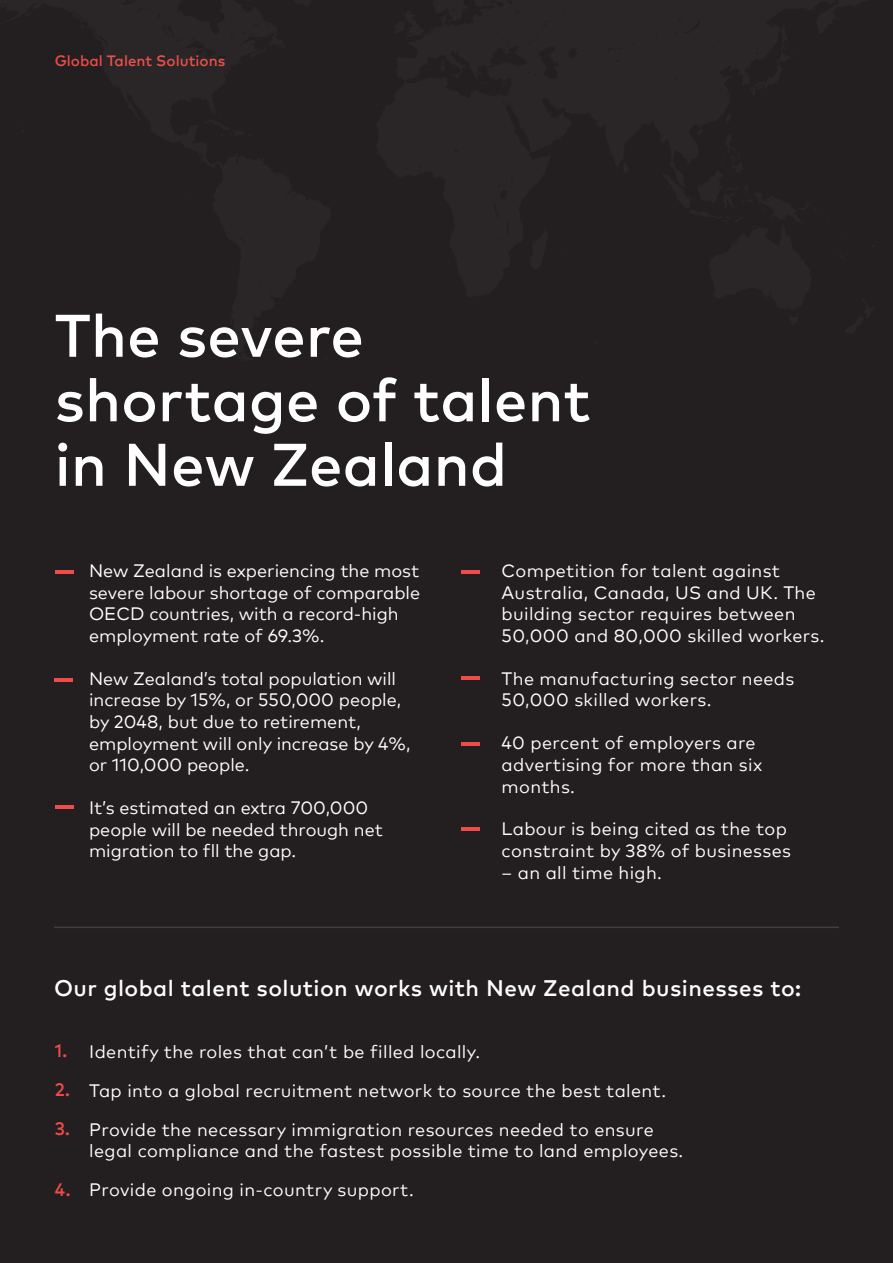
<style>
.page{position:relative;width:893px;height:1263px;background:#231f20}
.page>*{position:absolute;margin:0;border:0;box-sizing:border-box;transform-origin:0 0}
.t1{font:500 60px/64.5px "Mark OT";color:#fff}
.t2{font:500 22.5px "Mark OT";letter-spacing:.02em;color:#fff}
.t3{font:18px/21.6px "Mark OT";letter-spacing:.02em;color:#fff}
.t4{font:18px/21.6px "Mark OT";color:#fff}
.t5{font:500 18px/38.8px "Mark OT";color:#ef4b48}
.t6{font:500 15px "Mark OT";color:#ef4b48}
</style>
<div class="page">
<hr style="left:55px;top:571px;width:18px;height:3px;background:#ef4b48">
<hr style="left:461px;top:571px;width:19px;height:3px;background:#ef4b48">
<hr style="left:461px;top:677px;width:19px;height:3px;background:#ef4b48">
<hr style="left:461px;top:742px;width:19px;height:3px;background:#ef4b48">
<hr style="left:461px;top:827px;width:19px;height:4px;background:#ef4b48">
<hr style="left:54px;top:678px;width:19px;height:4px;background:#ef4b48">
<hr style="left:55px;top:806px;width:18px;height:3px;background:#ef4b48">
<hr style="left:54px;top:926px;width:785px;height:2px;background:#3e3e3f">
<p class="t6" style="left:55px;top:51px;width:172px">Global Talent Solutions</p>
<h1 class="t1" style="left:55px;top:302px;width:537px">The severe shortage of talent in New Zealand</h1>
<p class="t4" style="left:89px;top:560px;width:333px">New Zealand is experiencing the most severe labour shortage of comparable OECD countries, with a record-high employment rate of 69.3%.</p>
<p class="t4" style="left:89px;top:667px;width:323px">New Zealand’s total population will increase by 15%, or 550,000 people, by 2048, but due to retirement, employment will only increase by 4%, or 110,000 people.</p>
<p class="t4" style="left:89px;top:797px;width:295px">It’s estimated an extra 700,000 people will be needed through net migration to fll the gap.</p>
<p class="t3" style="left:502px;top:560px;width:324px">Competition for talent against Australia, Canada, US and UK. The building sector requires between 50,000 and 80,000 skilled workers.</p>
<p class="t3" style="left:502px;top:667px;width:294px">The manufacturing sector needs<br>50,000 skilled workers.</p>
<p class="t3" style="left:502px;top:732px;width:262px">40 percent of employers are advertising for more than six months.</p>
<p class="t3" style="left:502px;top:818px;width:291px">Labour is being cited as the top constraint by 38% of businesses</p>
<p class="t3" style="left:502px;top:861px;width:162px">– an all time high.</p>
<p class="t2" style="left:54px;top:973px;width:749px">Our global talent solution works with New Zealand businesses to:</p>
<p class="t5" style="left:55px;top:1031px;width:17px">1.<br>2.<br>3.</p>
<p class="t5" style="left:55px;top:1169px;width:17px">4.</p>
<p class="t3" style="left:89px;top:1032px;width:578px;line-height:38.5px">Identify the roles that can’t be filled locally.<br>Tap into a global recruitment network to source the best talent.<br>Provide the necessary immigration resources needed to ensure</p>
<p class="t3" style="left:89px;top:1131px;width:595px;line-height:38.5px">legal compliance and the fastest possible time to land employees.<br>Provide ongoing in-country support.</p>
</div>
